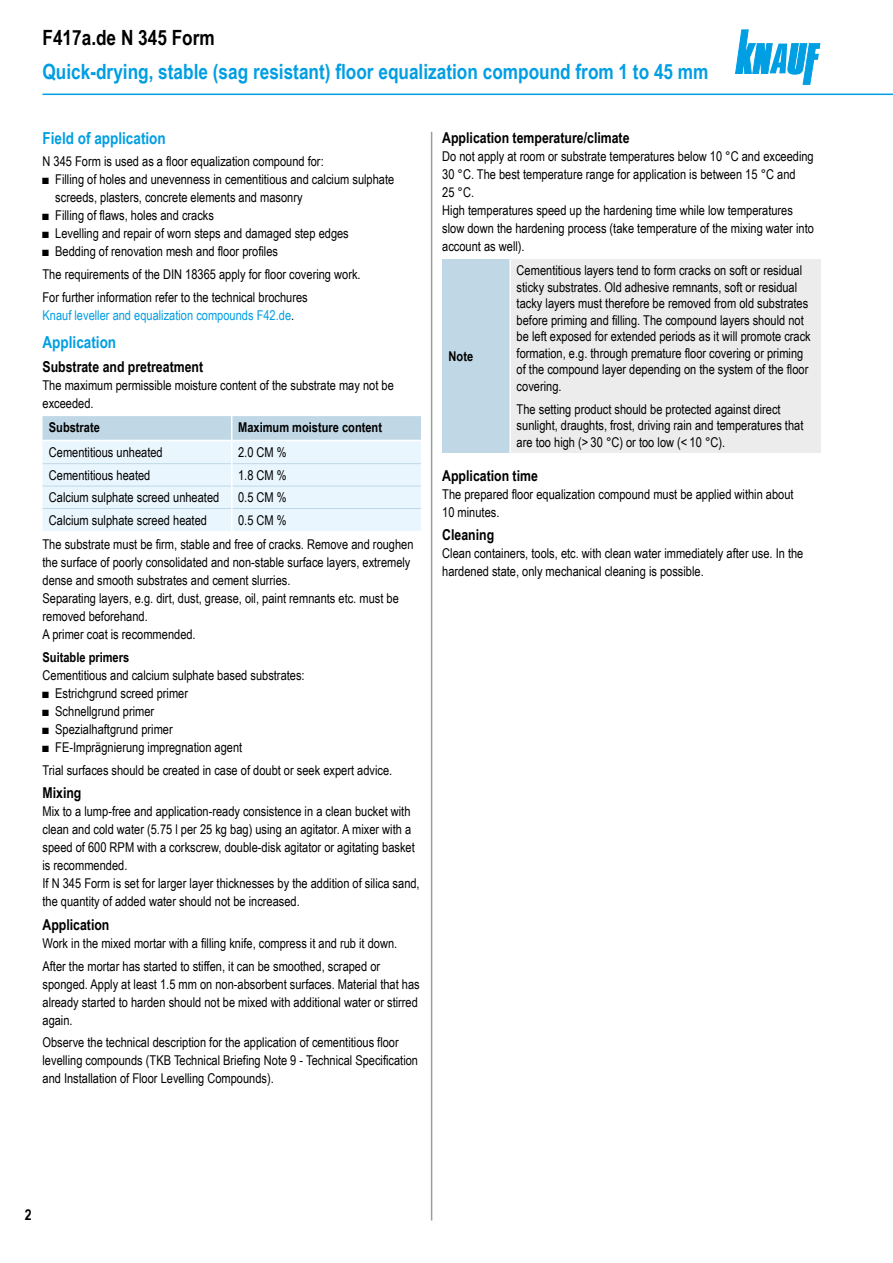
<style>
.page{position:relative;width:893px;height:1263px;background:#fff}
.page>*{position:absolute;margin:0;border:0;box-sizing:border-box;transform-origin:0 0}
.t1{font:700 21px "Arial Narrow";color:#009ee3}
.t2{font:700 21px "Arial Narrow";color:#000}
.Ue3_11cyan_TB{font:700 16.5px "Arial Narrow";color:#009ee3}
.Ue4_10schwarz_TB{font:700 15px "Arial Narrow";color:#000}
.Text_TB{font:13.5px/18px "Arial Narrow";color:#000}
.Hinweis_Text_Abs_o_T{font:13.5px/16.5px "Arial Narrow";color:#000}
.Text_Abs_o_TB{font:13.5px/18px "Arial Narrow";color:#000}
.Tab_Text_TB{font:13.5px "Arial Narrow";color:#000}
.Tab_Kopf_TB{font:700 13.5px "Arial Narrow";color:#000}
.Ue5_9schwarz_TB{font:700 13.5px "Arial Narrow";color:#000}
.Hinweis_TB{font:700 13.5px "Arial Narrow";color:#000}
.s1{color:#009ee3}
</style>
<div class="page">
<svg style="left:735px;top:30px;width:85px;height:54px"></svg>
<hr style="left:431px;top:132px;width:1px;height:1088px;background:#9c9c9d">
<hr style="left:43px;top:94px;width:850px;height:1px;background:#009ee3">
<svg style="left:43px;top:416px;width:378px;height:115px;background:#e0eff8"></svg>
<div style="left:442px;top:259px;width:68px;height:194px;background:#c0d8e6"></div>
<div style="left:510px;top:259px;width:311px;height:194px;background:#ececec"></div>
<hr style="left:509px;top:259px;width:2px;height:194px;background:#fff">
<h1 class="t2" style="left:43px;top:22px;width:174px">F417a.de N 345 Form</h1>
<h1 class="t1" style="left:43px;top:56px;width:668px">Quick-drying, stable (sag resistant) floor equalization compound from 1 to 45 mm</h1>
<p class="Ue3_11cyan_TB" style="left:43px;top:125px;width:125px">Field of application</p>
<p class="Text_Abs_o_TB" style="left:43px;top:152px;width:283px">N 345 Form is used as a floor equalization compound for:</p>
<p class="Hinweis_Text_Abs_o_T" style="left:55px;top:170px;width:341px;line-height:18px;text-indent:-13px">■ Filling of holes and unevenness in cementitious and calcium sulphate screeds, plasters, concrete elements and masonry</p>
<p class="Hinweis_Text_Abs_o_T" style="left:43px;top:207px;width:173px">■ Filling of flaws, holes and cracks</p>
<p class="Hinweis_Text_Abs_o_T" style="left:43px;top:225px;width:308px">■ Levelling and repair of worn steps and damaged step edges</p>
<p class="Hinweis_Text_Abs_o_T" style="left:43px;top:243px;width:237px">■ Bedding of renovation mesh and floor profiles</p>
<p class="Text_Abs_o_TB" style="left:43px;top:265px;width:320px">The requirements of the DIN 18365 apply for floor covering work.</p>
<p class="Text_Abs_o_TB" style="left:43px;top:287px;width:267px">For further information refer to the technical brochures<br><span class="s1">Knauf leveller and equalization compounds F42.de</span>.</p>
<p class="Ue3_11cyan_TB" style="left:43px;top:330px;width:75px">Application</p>
<p class="Ue4_10schwarz_TB" style="left:43px;top:355px;width:162px">Substrate and pretreatment</p>
<p class="Text_TB" style="left:43px;top:375px;width:353px">The maximum permissible moisture content of the substrate may not be exceeded.</p>
<p class="Tab_Kopf_TB" style="left:49px;top:417px;width:53px">Substrate</p>
<p class="Tab_Kopf_TB" style="left:238px;top:417px;width:145px">Maximum moisture content</p>
<p class="Tab_Text_TB" style="left:49px;top:443px;width:115px">Cementitious unheated</p>
<p class="Tab_Text_TB" style="left:238px;top:443px;width:50px">2.0 CM %</p>
<p class="Tab_Text_TB" style="left:49px;top:465px;width:103px">Cementitious heated</p>
<p class="Tab_Text_TB" style="left:238px;top:465px;width:50px">1.8 CM %</p>
<p class="Tab_Text_TB" style="left:49px;top:487px;width:172px">Calcium sulphate screed unheated</p>
<p class="Tab_Text_TB" style="left:238px;top:487px;width:50px">0.5 CM %</p>
<p class="Tab_Text_TB" style="left:49px;top:510px;width:160px">Calcium sulphate screed heated</p>
<p class="Tab_Text_TB" style="left:238px;top:510px;width:50px">0.5 CM %</p>
<p class="Text_TB" style="left:43px;top:535px;width:373px">The substrate must be firm, stable and free of cracks. Remove and roughen the surface of poorly consolidated and non-stable surface layers, extremely dense and smooth substrates and cement slurries.</p>
<p class="Text_TB" style="left:43px;top:589px;width:358px">Separating layers, e.g. dirt, dust, grease, oil, paint remnants etc. must be removed beforehand.</p>
<p class="Text_TB" style="left:43px;top:625px;width:155px">A primer coat is recommended.</p>
<p class="Ue5_9schwarz_TB" style="left:43px;top:647px;width:88px">Suitable primers</p>
<p class="Text_TB" style="left:43px;top:666px;width:264px">Cementitious and calcium sulphate based substrates:</p>
<p class="Hinweis_Text_Abs_o_T" style="left:43px;top:684px;width:147px">■ Estrichgrund screed primer</p>
<p class="Hinweis_Text_Abs_o_T" style="left:43px;top:702px;width:113px">■ Schnellgrund primer</p>
<p class="Hinweis_Text_Abs_o_T" style="left:43px;top:720px;width:132px">■ Spezialhaftgrund primer</p>
<p class="Hinweis_Text_Abs_o_T" style="left:43px;top:738px;width:201px">■ FE-Imprägnierung impregnation agent</p>
<p class="Text_Abs_o_TB" style="left:43px;top:760px;width:351px">Trial surfaces should be created in case of doubt or seek expert advice.</p>
<p class="Ue4_10schwarz_TB" style="left:43px;top:782px;width:40px">Mixing</p>
<p class="Text_TB" style="left:43px;top:802px;width:374px">Mix to a lump-free and application-ready consistence in a clean bucket with clean and cold water (5.75 l per 25 kg bag) using an agitator. A mixer with a speed of 600 RPM with a corkscrew, double-disk agitator or agitating basket is recommended.</p>
<p class="Text_TB" style="left:43px;top:874px;width:379px">If N 345 Form is set for larger layer thicknesses by the addition of silica sand, the quantity of added water should not be increased.</p>
<p class="Ue4_10schwarz_TB" style="left:43px;top:913px;width:68px">Application</p>
<p class="Text_TB" style="left:43px;top:933px;width:356px">Work in the mixed mortar with a filling knife, compress it and rub it down.</p>
<p class="Text_Abs_o_TB" style="left:43px;top:956px;width:379px">After the mortar has started to stiffen, it can be smoothed, scraped or sponged. Apply at least 1.5 mm on non-absorbent surfaces. Material that has already started to harden should not be mixed with additional water or stirred again.</p>
<p class="Text_Abs_o_TB" style="left:43px;top:1033px;width:377px">Observe the technical description for the application of cementitious floor levelling compounds (TKB Technical Briefing Note 9 - Technical Specification and Installation of Floor Levelling Compounds).</p>
<p class="Ue4_10schwarz_TB" style="left:442px;top:126px;width:189px">Application temperature/climate</p>
<p class="Text_TB" style="left:442px;top:146px;width:373px">Do not apply at room or substrate temperatures below 10 °C and exceeding<br>30 °C. The best temperature range for application is between 15 °C and<br>25 °C.</p>
<p class="Text_TB" style="left:442px;top:200px;width:373px">High temperatures speed up the hardening time while low temperatures slow down the hardening process (take temperature of the mixing water into account as well).</p>
<p class="Hinweis_Text_Abs_o_T" style="left:517px;top:262px;width:296px">Cementitious layers tend to form cracks on soft or residual sticky substrates. Old adhesive remnants, soft or residual tacky layers must therefore be removed from old substrates before priming and filling. The compound layers should not be left exposed for extended periods as it will promote crack formation, e.g. through premature floor covering or priming of the compound layer depending on the system of the floor covering.</p>
<p class="Hinweis_Text_Abs_o_T" style="left:517px;top:400px;width:288px">The setting product should be protected against direct sunlight, draughts, frost, driving rain and temperatures that are too high (&gt; 30 °C) or too low (&lt; 10 °C).</p>
<p class="Ue4_10schwarz_TB" style="left:442px;top:464px;width:97px">Application time</p>
<p class="Text_TB" style="left:442px;top:484px;width:353px">The prepared floor equalization compound must be applied within about<br>10 minutes.</p>
<p class="Ue4_10schwarz_TB" style="left:442px;top:524px;width:53px">Cleaning</p>
<p class="Text_TB" style="left:442px;top:544px;width:363px">Clean containers, tools, etc. with clean water immediately after use. In the hardened state, only mechanical cleaning is possible.</p>
<p class="Hinweis_TB" style="left:449px;top:346px;width:26px">Note</p>
<p class="Ue4_10schwarz_TB" style="left:25px;top:1204px;width:8px">2</p>
</div>
